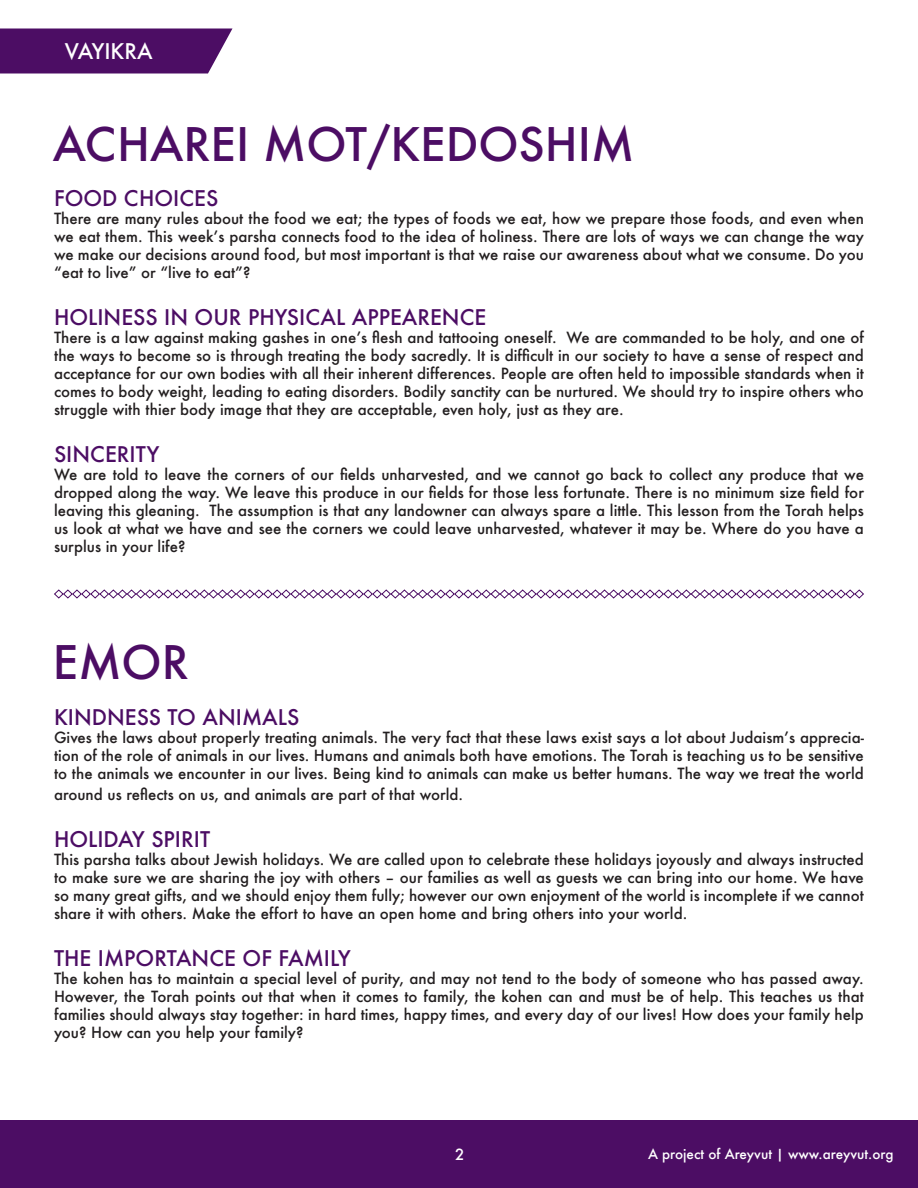
<style>
.page{position:relative;width:918px;height:1188px;background:#fff}
.page>*{position:absolute;margin:0;border:0;box-sizing:border-box;transform-origin:0 0}
.t1{font:500 45px "Futura";color:#4c0d64}
.t2{font:500 21px "Futura";color:#4c0d64}
.t3{font:500 21px "Futura";color:#fff}
.t4{font:500 15px/18px "Futura";color:#231f20;text-align:justify}
.t5{font:500 15px "Futura";color:#fff}
.t6{font:500 13.5px "Futura";color:#fff}
</style>
<div class="page">
<svg style="left:0;top:28px;width:232px;height:46px;background:#581d6e"></svg>
<svg style="left:54px;top:589px;width:810px;height:10px"></svg>
<div style="left:0;top:1120px;width:918px;height:68px;background:#4c0d64"></div>
<h2 class="t3" style="left:65px;top:37px;width:89px">VAYIKRA</h2>
<p class="t1" style="left:53px;top:113px;width:583px">ACHAREI MOT/KEDOSHIM</p>
<p class="t2" style="left:54px;top:184px;width:166px">FOOD CHOICES</p>
<p class="t4" style="left:54px;top:209px;width:811px">There are many rules about the food we eat; the types of foods we eat, how we prepare those foods, and even when we eat them. This week’s parsha connects food to the idea of holiness. There are lots of ways we can change the way we make our decisions around food, but most important is that we raise our awareness about what we consume. Do you “eat to live” or “live to eat”?</p>
<p class="t2" style="left:54px;top:303px;width:434px">HOLINESS IN OUR PHYSICAL APPEARENCE</p>
<p class="t4" style="left:54px;top:328px;width:811px">There is a law against making gashes in one’s flesh and tattooing oneself. We are commanded to be holy, and one of the ways to become so is through treating the body sacredly. It is difficult in our society to have a sense of respect and acceptance for our own bodies with all their inherent differences. People are often held to impossible standards when it comes to body weight, leading to eating disorders. Bodily sanctity can be nurtured. We should try to inspire others who struggle with thier body image that they are acceptable, even holy, just as they are.</p>
<p class="t2" style="left:54px;top:439px;width:107px">SINCERITY</p>
<p class="t4" style="left:54px;top:465px;width:811px">We are told to leave the corners of our fields unharvested, and we cannot go back to collect any produce that we dropped along the way. We leave this produce in our fields for those less fortunate. There is no minimum size field for leaving this gleaning. The assumption is that any landowner can always spare a little. This lesson from the Torah helps us look at what we have and see the corners we could leave unharvested, whatever it may be. Where do you have a surplus in your life?</p>
<p class="t1" style="left:53px;top:632px;width:137px">EMOR</p>
<p class="t2" style="left:54px;top:703px;width:247px">KINDNESS TO ANIMALS</p>
<p class="t4" style="left:54px;top:728px;width:812px">Gives the laws about properly treating animals. The very fact that these laws exist says a lot about Judaism’s apprecia&shy;tion of the role of animals in our lives. Humans and animals both have emotions. The Torah is teaching us to be sensitive to the animals we encounter in our lives. Being kind to animals can make us better humans. The way we treat the world</p>
<p class="t4" style="left:54px;top:786px;width:411px">around us reflects on us, and animals are part of that world.</p>
<p class="t2" style="left:54px;top:825px;width:158px">HOLIDAY SPIRIT</p>
<p class="t4" style="left:54px;top:850px;width:811px">This parsha talks about Jewish holidays. We are called upon to celebrate these holidays joyously and always instructed to make sure we are sharing the joy with others – our families as well as guests we can bring into our home. We have so many great gifts, and we should enjoy them fully; however our own enjoyment of the world is incomplete if we cannot share it with others. Make the effort to have an open home and bring others into your world.</p>
<p class="t2" style="left:54px;top:944px;width:298px">THE IMPORTANCE OF FAMILY</p>
<p class="t4" style="left:54px;top:969px;width:811px">The kohen has to maintain a special level of purity, and may not tend to the body of someone who has passed away.<br>However, the Torah points out that when it comes to family, the kohen can and must be of help. This teaches us that families should always stay together: in hard times, happy times, and every day of our lives! How does your family help you? How can you help your family?</p>
<p class="t5" style="left:455px;top:1144px;width:11px">2</p>
<p class="t6" style="left:648px;top:1144px;width:247px">A project of Areyvut | www.areyvut.org</p>
</div>
